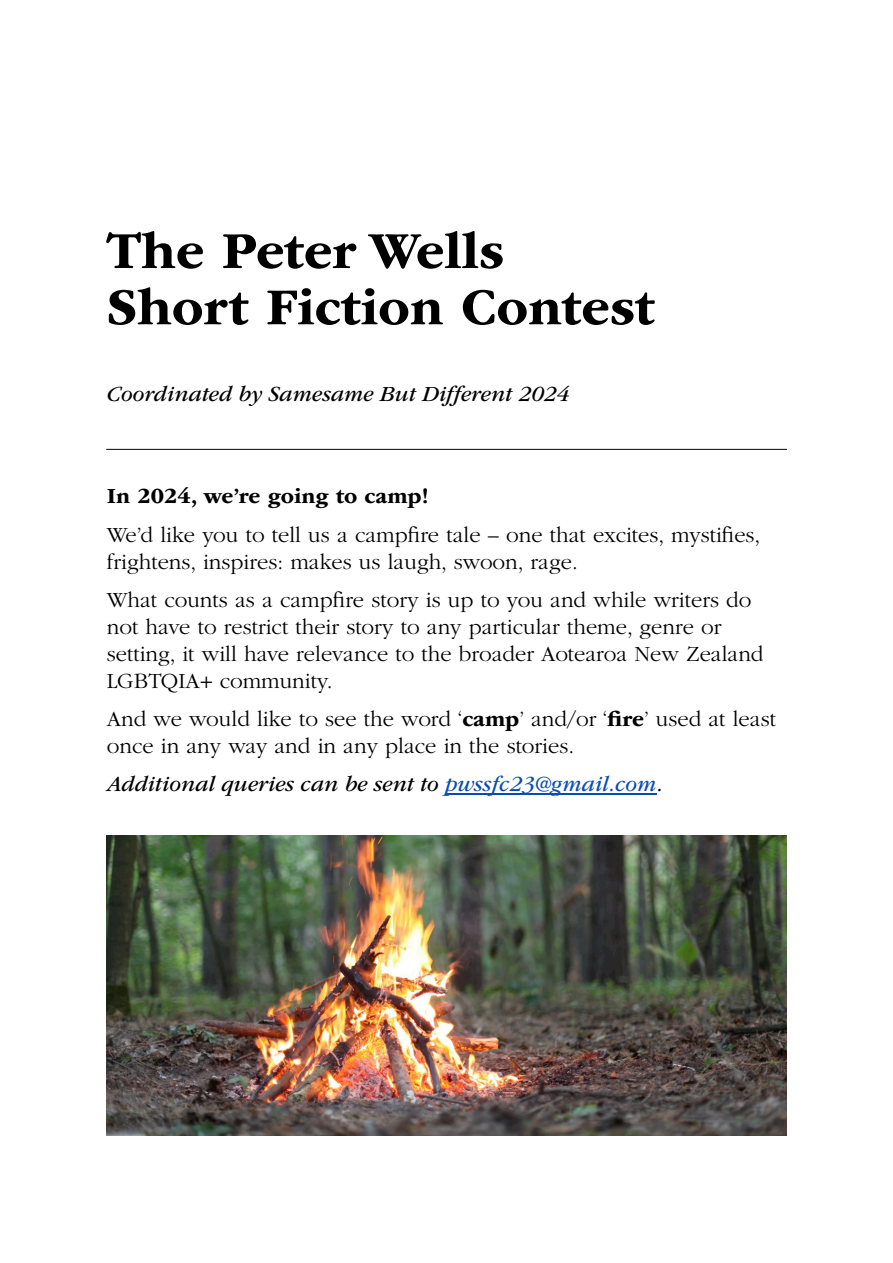
<style>
.page{position:relative;width:893px;height:1263px;background:#fff}
.page>*{position:absolute;margin:0;border:0;box-sizing:border-box;transform-origin:0 0}
.t1{font:700 54px/56.2px "ITC Garamond Std";color:#000}
.t2{font:300 22.5px/27px "ITC Garamond Std";color:#000}
.t3{font:italic 22.5px "ITC Garamond Std";color:#000}
.t4{font:700 22.5px "ITC Garamond Std";color:#000}
.s1{font-weight:700}
.s2{color:#0b4cb4}
</style>
<div class="page">
<hr style="left:445px;top:793px;width:211px;height:1px;background:#0b4cb4">
<hr style="left:107px;top:449px;width:680px;height:1px;background:#000">
<img style="left:107px;top:835px;width:680px;height:300px">
<h1 class="t1" style="left:107px;top:229px;width:550px">The Peter Wells<br>Short Fiction Contest</h1>
<p class="t3" style="left:107px;top:385px;width:464px">Coordinated by Samesame But Different 2024</p>
<p class="t4" style="left:107px;top:487px;width:323px">In 2024, we’re going to camp!</p>
<p class="t2" style="left:107px;top:523px;width:655px">We’d like you to tell us a campfire tale – one that excites, mystifies, frightens, inspires: makes us laugh, swoon, rage.</p>
<p class="t2" style="left:107px;top:589px;width:658px">What counts as a campfire story is up to you and while writers do not have to restrict their story to any particular theme, genre or setting, it will have relevance to the broader Aotearoa New Zealand LGBTQIA+ community.</p>
<p class="t2" style="left:107px;top:708px;width:671px">And we would like to see the word ‘<span class="s1">camp</span>’ and/or ‘<span class="s1">fire</span>’ used at least once in any way and in any place in the stories.</p>
<p class="t3" style="left:107px;top:775px;width:557px">Additional queries can be sent to <span class="s2">pwssfc23@gmail.com</span>.</p>
</div>
